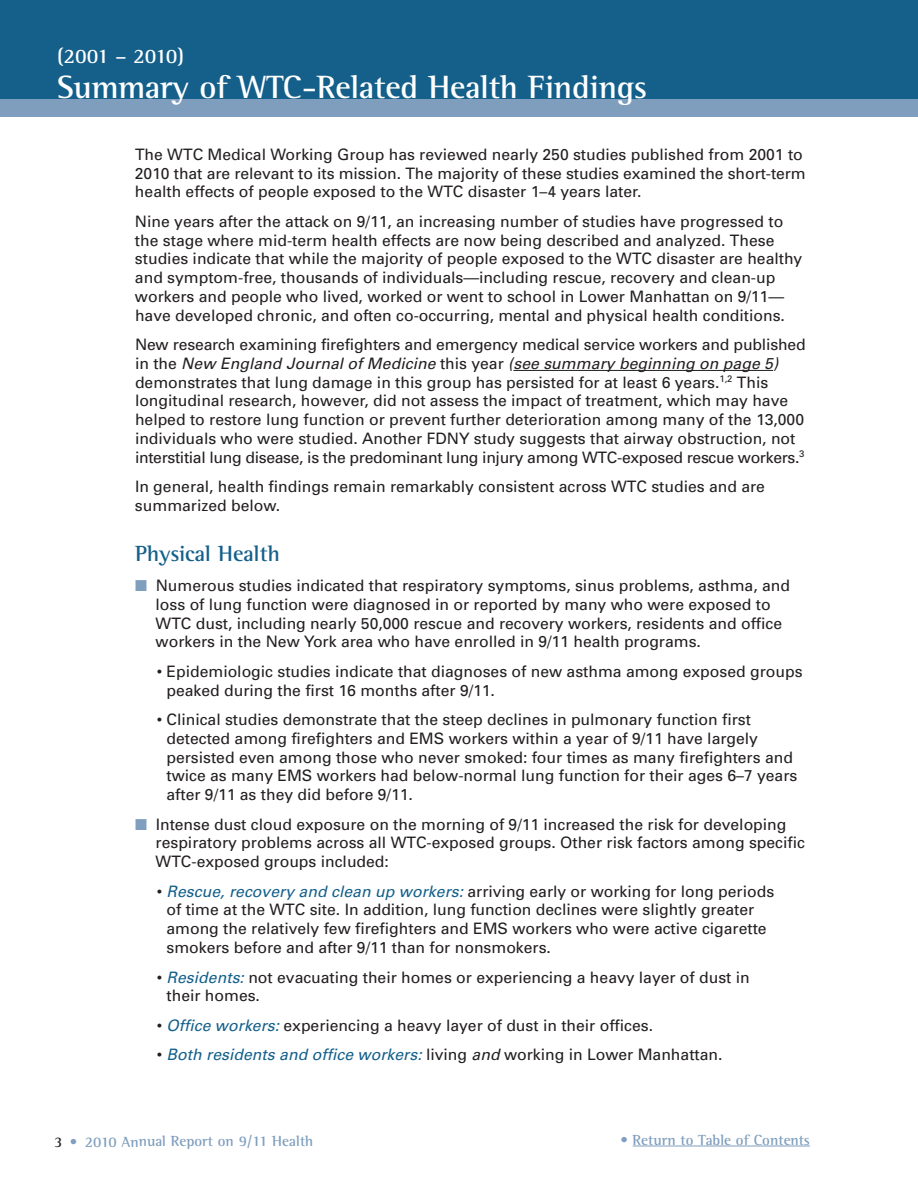
<style>
.page{position:relative;width:918px;height:1188px;background:#fff}
.page>*{position:absolute;margin:0;border:0;box-sizing:border-box;transform-origin:0 0}
.t1{font:700 33px "Rotis Semi Serif";letter-spacing:-.005em;color:#fff}
.t2{font:700 22.5px "Rotis Semi Serif";color:#14608b}
.t3{font:700 21px "Rotis Semi Serif";letter-spacing:-.025em;color:#fff}
.t4{font:15.75px/18.8px "Univers";color:#231f20}
.t5{font:700 15px "Rotis Semi Serif";color:#809fbe}
.s1{font-style:italic}
.s2{color:#809fbe}
.s3{font-style:italic;color:#14608b}
.s4{color:#231f20}
</style>
<div class="page">
<div style="left:0;top:0;width:918px;height:100px;background:#14608b"></div>
<div style="left:0;top:99px;width:918px;height:18px;background:#7f9ebe"></div>
<hr style="left:513px;top:370px;width:260px;height:1px;background:#231f20">
<hr style="left:633px;top:1146px;width:177px;height:1px;background:#809fbe">
<h3 class="t3" style="left:57px;top:49px;width:128px">(2001 – 2010)</h3>
<h1 class="t1" style="left:57px;top:76px;width:591px">Summary of WTC-Related Health Findings</h1>
<p class="t4" style="left:135px;top:146px;width:672px">The WTC Medical Working Group has reviewed nearly 250 studies published from 2001 to<br>2010 that are relevant to its mission. The majority of these studies examined the short-term health effects of people exposed to the WTC disaster 1–4 years later.</p>
<p class="t4" style="left:135px;top:213px;width:669px">Nine years after the attack on 9/11, an increasing number of studies have progressed to the stage where mid-term health effects are now being described and analyzed. These studies indicate that while the majority of people exposed to the WTC disaster are healthy and symptom-free, thousands of individuals—including rescue, recovery and clean-up workers and people who lived, worked or went to school in Lower Manhattan on 9/11— have developed chronic, and often co-occurring, mental and physical health conditions.</p>
<p class="t4" style="left:135px;top:337px;width:672px">New research examining firefighters and emergency medical service workers and published in the <span class="s1">New England Journal of Medicine</span> this year <span class="s1">(see summary beginning on page 5) </span>demonstrates that lung damage in this group has persisted for at least 6 years.<sup>1,2</sup> This longitudinal research, however, did not assess the impact of treatment, which may have helped to restore lung function or prevent further deterioration among many of the 13,000 individuals who were studied. Another FDNY study suggests that airway obstruction, not interstitial lung disease, is the predominant lung injury among WTC-exposed rescue workers.<sup>3</sup></p>
<p class="t4" style="left:135px;top:479px;width:632px">In general, health findings remain remarkably consistent across WTC studies and are summarized below.</p>
<h2 class="t2" style="left:135px;top:546px;width:146px">Physical Health</h2>
<p class="t4" style="left:156px;top:577px;width:636px;text-indent:-21px"><span class="s2">■</span> Numerous studies indicated that respiratory symptoms, sinus problems, asthma, and loss of lung function were diagnosed in or reported by many who were exposed to WTC dust, including nearly 50,000 rescue and recovery workers, residents and office workers in the New York area who have enrolled in 9/11 health programs.</p>
<p class="t4" style="left:166px;top:663px;width:638px;text-indent:-10px">• Epidemiologic studies indicate that diagnoses of new asthma among exposed groups peaked during the first 16 months after 9/11.</p>
<p class="t4" style="left:166px;top:712px;width:632px;text-indent:-10px">• Clinical studies demonstrate that the steep declines in pulmonary function first detected among firefighters and EMS workers within a year of 9/11 have largely persisted even among those who never smoked: four times as many firefighters and twice as many EMS workers had below-normal lung function for their ages 6–7 years after 9/11 as they did before 9/11.</p>
<p class="t4" style="left:156px;top:816px;width:651px;text-indent:-21px"><span class="s2">■</span> Intense dust cloud exposure on the morning of 9/11 increased the risk for developing respiratory problems across all WTC-exposed groups. Other risk factors among specific<br>WTC-exposed groups included:</p>
<p class="t4" style="left:166px;top:883px;width:609px;text-indent:-10px">• <span class="s3">Rescue, recovery and clean up workers:</span> arriving early or working for long periods of time at the WTC site. In addition, lung function declines were slightly greater among the relatively few firefighters and EMS workers who were active cigarette smokers before and after 9/11 than for nonsmokers.</p>
<p class="t4" style="left:166px;top:969px;width:585px;text-indent:-10px">• <span class="s3">Residents:</span> not evacuating their homes or experiencing a heavy layer of dust in their homes.</p>
<p class="t4" style="left:157px;top:1017px;width:498px">• <span class="s3">Office workers:</span> experiencing a heavy layer of dust in their offices.</p>
<p class="t4" style="left:157px;top:1047px;width:567px">• <span class="s3">Both residents and office workers:</span> living <span class="s1">and</span> working in Lower Manhattan.</p>
<p class="t5" style="left:54px;top:1136px;width:261px"><span class="s4">3</span> • 2010 Annual Report on 9/11 Health</p>
<p class="t5" style="left:620px;top:1134px;width:191px">• Return to Table of Contents</p>
</div>
